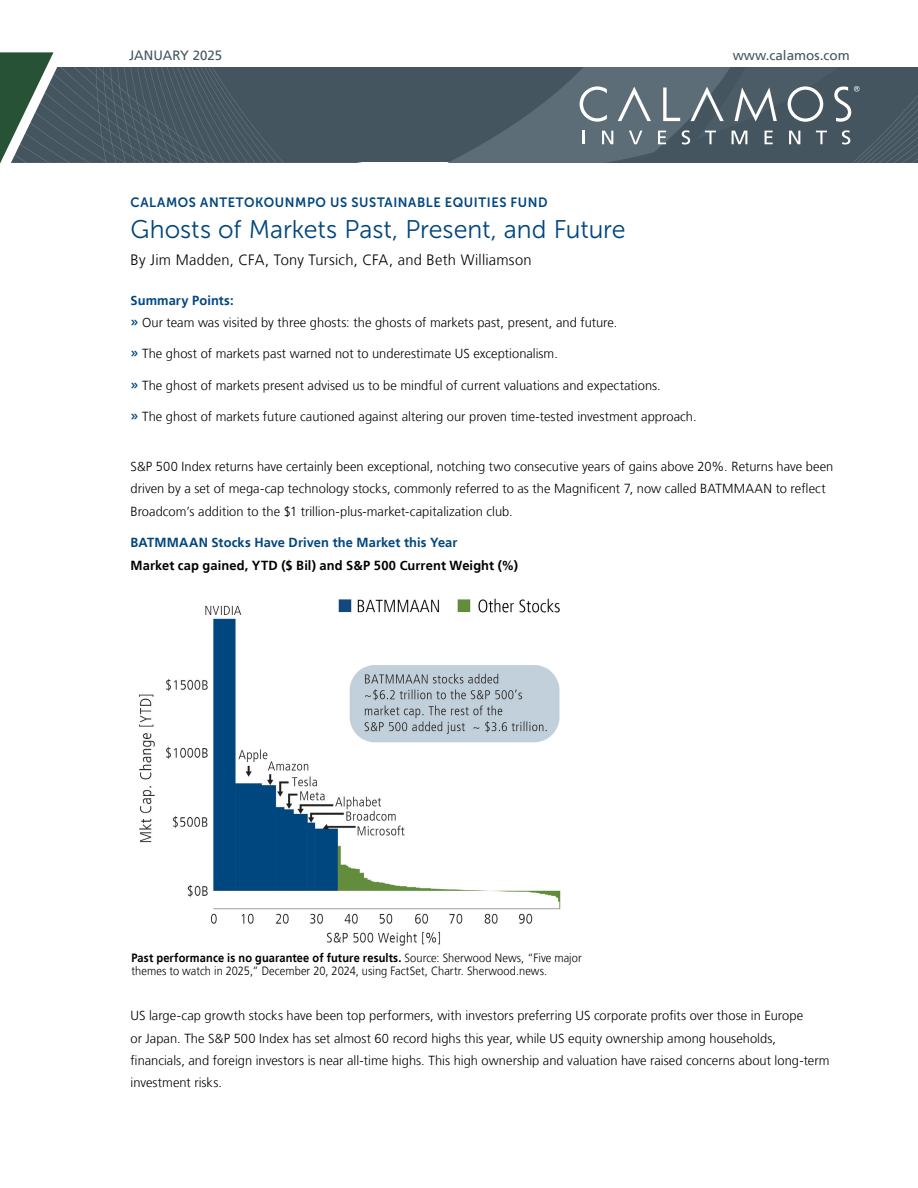
<style>
.page{position:relative;width:918px;height:1188px;background:#fff}
.page>*{position:absolute;margin:0;border:0;box-sizing:border-box;transform-origin:0 0}
.t1{font:25.5px "Museo Sans 300";color:#00467f}
.t2{font:300 15px "Frutiger LT";letter-spacing:.015em;color:#000}
.t3{font:13.5px "Museo Sans 700";letter-spacing:.045em;color:#00467f;scale:.95 1}
.t4{font:13.5px "Frutiger LT";color:#455560}
.t5{font:300 13.2px/22.5px "Frutiger LT";letter-spacing:.005em;color:#000}
.t6{font:700 13.2px "Frutiger LT";letter-spacing:.01em;color:#000101}
.t7{font:700 13.2px "Frutiger LT";letter-spacing:.01em;color:#00467f}
.t8{font:300 12px/13.5px "Frutiger LT";letter-spacing:.005em;color:#000;scale:.92 1}
.s1{font-weight:700;color:#00467f}
.s2{font-family:"Museo Sans 700";font-weight:400;color:#00467f}
.s3{font-weight:700}
</style>
<div class="page">
<svg style="left:0;top:52px;width:918px;height:112px"></svg>
<img style="left:139px;top:598px;width:422px;height:348px">
<p class="t4" style="left:129px;top:47px;width:95px">JANUARY 2025</p>
<p class="t3" style="left:130px;top:194px;width:441px">CALAMOS ANTETOKOUNMPO US SUSTAINABLE EQUITIES FUND</p>
<h1 class="t1" style="left:130px;top:216px;width:497px">Ghosts of Markets Past, Present, and Future</h1>
<p class="t2" style="left:130px;top:251px;width:403px">By Jim Madden, CFA, Tony Tursich, CFA, and Beth Williamson</p>
<p class="t4" style="left:733px;top:47px;width:119px">www.calamos.com</p>
<p class="t5" style="left:130px;top:289px;width:488px"><span class="s1">Summary Points:<br></span><span class="s2">»</span> Our team was visited by three ghosts: the ghosts of markets past, present, and future.</p>
<p class="t5" style="left:130px;top:343px;width:429px"><span class="s2">»</span> The ghost of markets past warned not to underestimate US exceptionalism.</p>
<p class="t5" style="left:130px;top:374px;width:532px"><span class="s2">»</span> The ghost of markets present advised us to be mindful of current valuations and expectations.</p>
<p class="t5" style="left:130px;top:406px;width:568px"><span class="s2">»</span> The ghost of markets future cautioned against altering our proven time-tested investment approach.</p>
<p class="t5" style="left:130px;top:455px;width:704px">S&amp;P 500 Index returns have certainly been exceptional, notching two consecutive years of gains above 20%. Returns have been driven by a set of mega-cap technology stocks, commonly referred to as the Magnificent 7, now called BATMMAAN to reflect<br>Broadcom’s addition to the $1 trillion-plus-market-capitalization club.</p>
<p class="t7" style="left:130px;top:535px;width:329px">BATMMAAN Stocks Have Driven the Market this Year</p>
<p class="t6" style="left:130px;top:558px;width:389px">Market cap gained, YTD ($ Bil) and S&amp;P 500 Current Weight (%)</p>
<p class="t8" style="left:131px;top:951px;width:491px"><span class="s3">Past performance is no guarantee of future results.</span> Source: Sherwood News, “Five major themes to watch in 2025,” December 20, 2024, using FactSet, Chartr. Sherwood.news.</p>
<p class="t5" style="left:130px;top:1004px;width:701px">US large-cap growth stocks have been top performers, with investors preferring US corporate profits over those in Europe<br>or Japan. The S&amp;P 500 Index has set almost 60 record highs this year, while US equity ownership among households, financials, and foreign investors is near all-time highs. This high ownership and valuation have raised concerns about long-term investment risks.</p>
</div>
